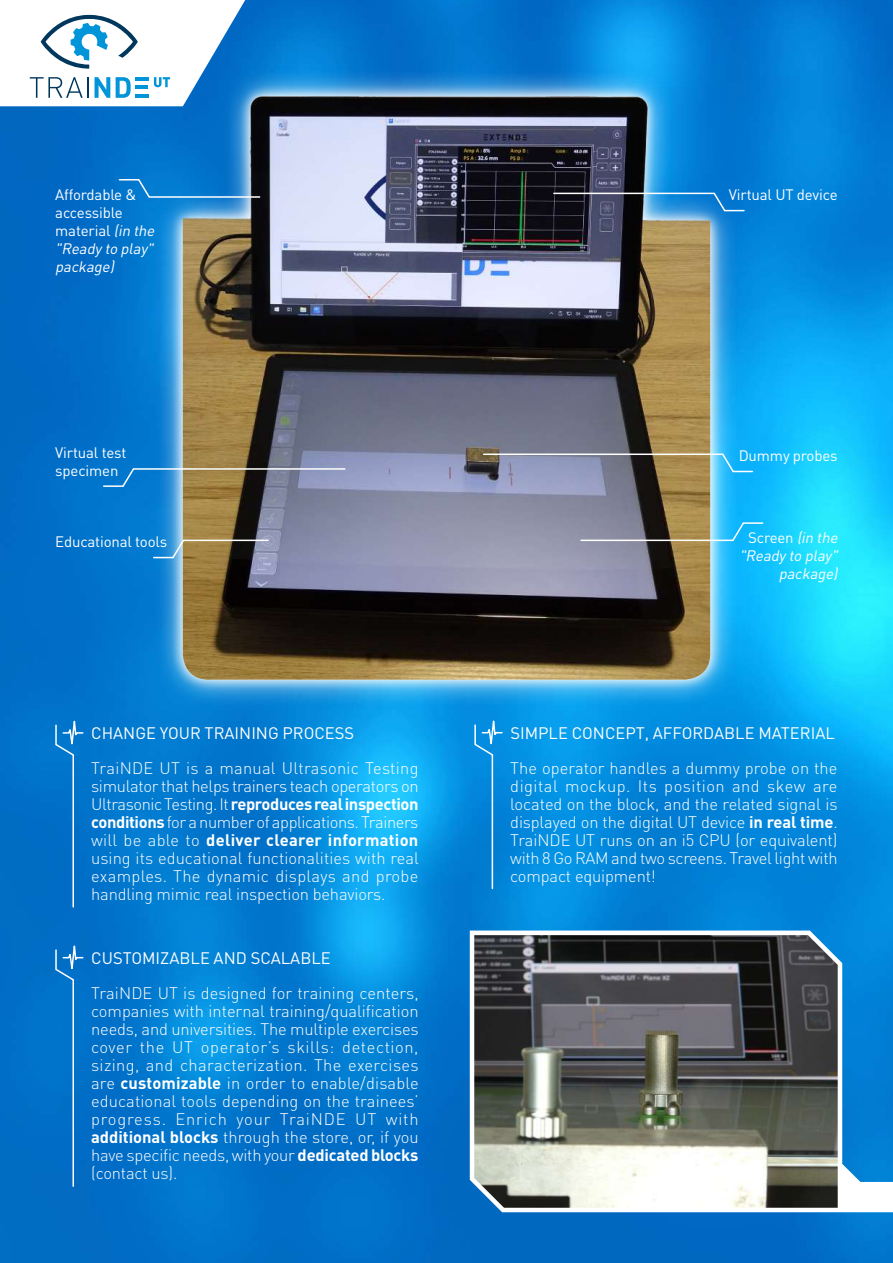
<style>
.page{position:relative;width:893px;height:1263px;background:#fff}
.page>*{position:absolute;margin:0;border:0;box-sizing:border-box;transform-origin:0 0}
.t1{font:300 16.5px/18px "DIN Pro";letter-spacing:-.01em;color:#fff;text-align:justify}
.t2{font:16.5px "DIN Pro";color:#fff}
.t3{font:15px/18px "DIN Pro";letter-spacing:-.01em;color:#fff}
.t4{font:italic 15px/18px "DIN Pro";color:#fff;text-align:right}
.s1{font-style:italic}
.s2{font-weight:700}
.s3{font-style:normal}
</style>
<div class="page">
<img style="left:0;top:0;width:893px;height:1263px">
<svg style="left:470px;top:930px;width:423px;height:282px;fill:#0284d9"></svg>
<svg style="left:155px;top:69px;width:583px;height:638px"></svg>
<img style="left:245px;top:59px;width:465px;height:25px">
<img style="left:474px;top:935px;width:364px;height:273px">
<svg style="left:0;top:0;width:245px;height:106px"></svg>
<svg style="left:474px;top:707px;width:29px;height:183px"></svg>
<svg style="left:55px;top:707px;width:29px;height:201px"></svg>
<svg style="left:55px;top:931px;width:29px;height:257px"></svg>
<img style="left:171px;top:84px;width:550px;height:607px">
<svg style="left:102px;top:467px;width:244px;height:21px"></svg>
<svg style="left:152px;top:539px;width:118px;height:20px"></svg>
<svg style="left:118px;top:178px;width:143px;height:20px"></svg>
<svg style="left:552px;top:192px;width:193px;height:20px"></svg>
<svg style="left:579px;top:522px;width:185px;height:20px"></svg>
<svg style="left:482px;top:453px;width:272px;height:20px"></svg>
<p class="t3" style="left:55px;top:185px;width:104px">Affordable &amp; accessible material <span class="s1">(in the "Readyto play" package)</span></p>
<p class="t3" style="left:55px;top:443px;width:73px">Virtual test specimen</p>
<p class="t3" style="left:55px;top:532px;width:113px">Educational tools</p>
<p class="t2" style="left:91px;top:722px;width:264px">CHANGE YOUR TRAINING PROCESS</p>
<p class="t1" style="left:91px;top:758px;width:329px">TraiNDE UT is a manual Ultrasonic Testing simulator that helps trainers teach operators on Ultrasonic Testing. It <span class="s2">reproduces real inspection conditions</span> for a number of applications. Trainers will be able to <span class="s2">deliver clearer information </span>using its educational functionalities with real examples. The dynamic displays and probe handling mimic real inspection behaviors.</p>
<p class="t2" style="left:91px;top:947px;width:241px">CUSTOMIZABLE AND SCALABLE</p>
<p class="t1" style="left:91px;top:984px;width:329px">TraiNDE UT is designed for training centers, companies with internal training/qualification needs, and universities. The multiple exercises cover the UT operator’s skills: detection, sizing, and characterization. The exercises are <span class="s2">customizable</span> in order to enable/disable educational tools depending on the trainees’ progress. Enrich your TraiNDE UT with <span class="s2">additional blocks</span> through the store, or, if you have specific needs, with your <span class="s2">dedicated blocks </span>(contact us).</p>
<p class="t3" style="left:729px;top:185px;width:110px">Virtual UT device</p>
<p class="t3" style="left:739px;top:446px;width:101px">Dummy probes</p>
<p class="t4" style="left:739px;top:528px;width:103px"><span class="s3">Screen</span> (in the "Readyto play" package)</p>
<p class="t2" style="left:510px;top:722px;width:326px">SIMPLE CONCEPT, AFFORDABLE MATERIAL</p>
<p class="t1" style="left:510px;top:758px;width:329px">The operator handles a dummy probe on the digital mockup. Its position and skew are located on the block, and the related signal is displayed on the digital UT device <span class="s2">in real time</span>.<br>TraiNDE UT runs on an i5 CPU (or equivalent) with 8 Go RAM and two screens. Travel light with compact equipment!</p>
</div>
